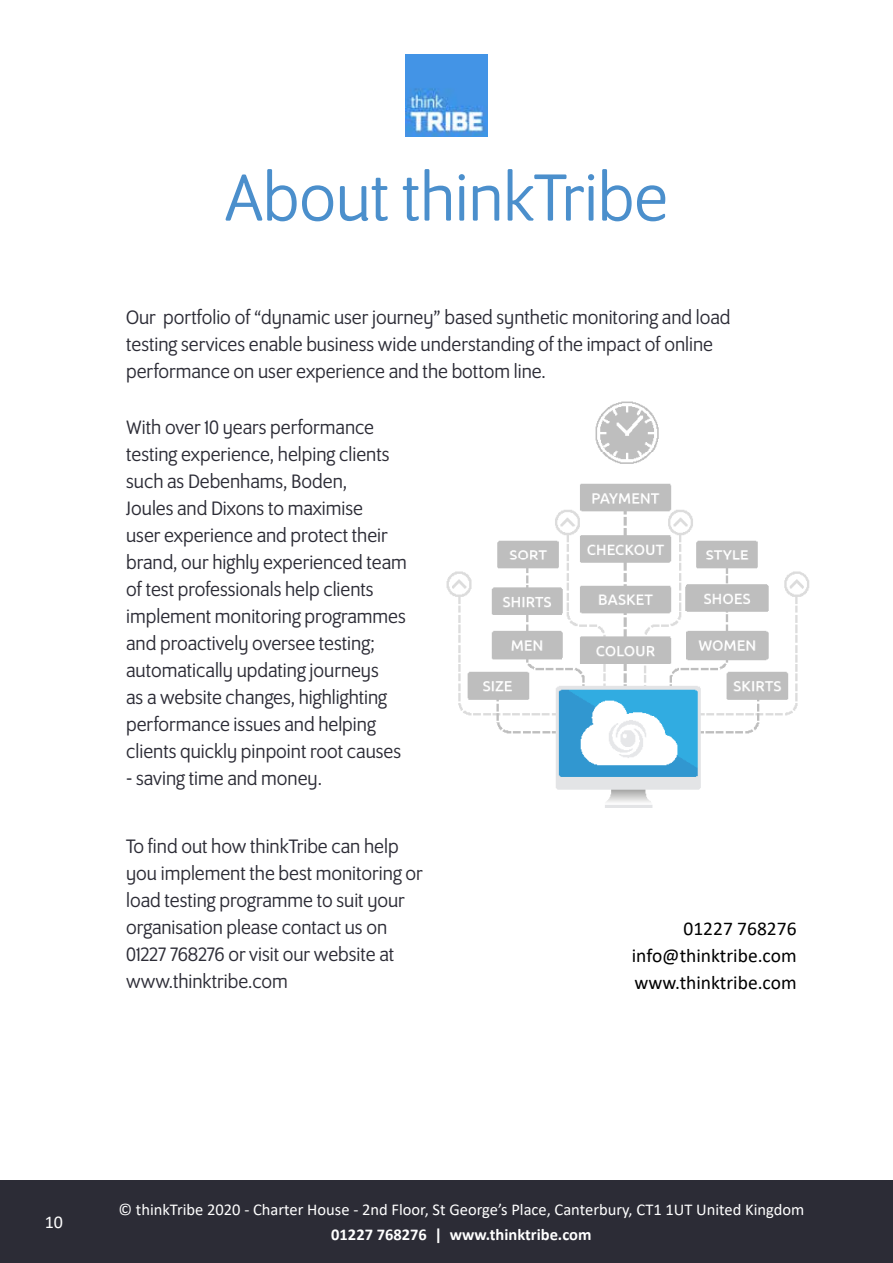
<style>
.page{position:relative;width:893px;height:1263px;background:#fff}
.page>*{position:absolute;margin:0;border:0;box-sizing:border-box;transform-origin:0 0}
.t1{font:72px "Program OT";color:#4b8fcc}
.t2{font:21px/27px "Program OT";color:#2c2c36}
.t3{font:19.5px/27px "Calibri";color:#000;text-align:justify}
.t4{font:18px "Calibri";color:#fff}
.t5{font:16.5px "Calibri";color:#fff}
.t6{font:700 16.5px "Calibri";color:#fff}
</style>
<div class="page">
<div style="left:0;top:1180px;width:893px;height:83px;background:#2c2c36"></div>
<img style="left:405px;top:54px;width:83px;height:82px">
<img style="left:446px;top:401px;width:363px;height:407px">
<h1 class="t1" style="left:225px;top:157px;width:444px">About thinkTribe</h1>
<p class="t2" style="left:126px;top:304px;width:606px">Our portfolio of “dynamic user journey” based synthetic monitoring and load testing services enable business wide understanding of the impact of online performance on user experience and the bottom line.</p>
<p class="t2" style="left:126px;top:414px;width:282px">With over 10 years performance testing experience, helping clients such as Debenhams, Boden,<br>Joules and Dixons to maximise<br>user experience and protect their brand, our highly experienced team of test professionals help clients implement monitoring programmes and proactively oversee testing; automatically updating journeys<br>as a website changes, highlighting performance issues and helping clients quickly pinpoint root causes</p>
<p class="t2" style="left:126px;top:765px;width:197px">- saving time and money.</p>
<p class="t2" style="left:126px;top:833px;width:298px">To find out how thinkTribe can help you implement the best monitoring or load testing programme to suit your organisation please contact us on<br>01227 768276 or visit our website at www.thinktribe.com</p>
<p class="t3" style="left:632px;top:915px;width:166px;text-indent:52px">01227 768276 info@thinktribe.com www.thinktribe.com</p>
<p class="t4" style="left:45px;top:1210px;width:20px">10</p>
<p class="t5" style="left:118px;top:1198px;width:687px">© thinkTribe 2020 - Charter House - 2nd Floor, St George’s Place, Canterbury, CT1 1UT United Kingdom</p>
<p class="t6" style="left:331px;top:1222px;width:262px">01227 768276 | www.thinktribe.com</p>
</div>
